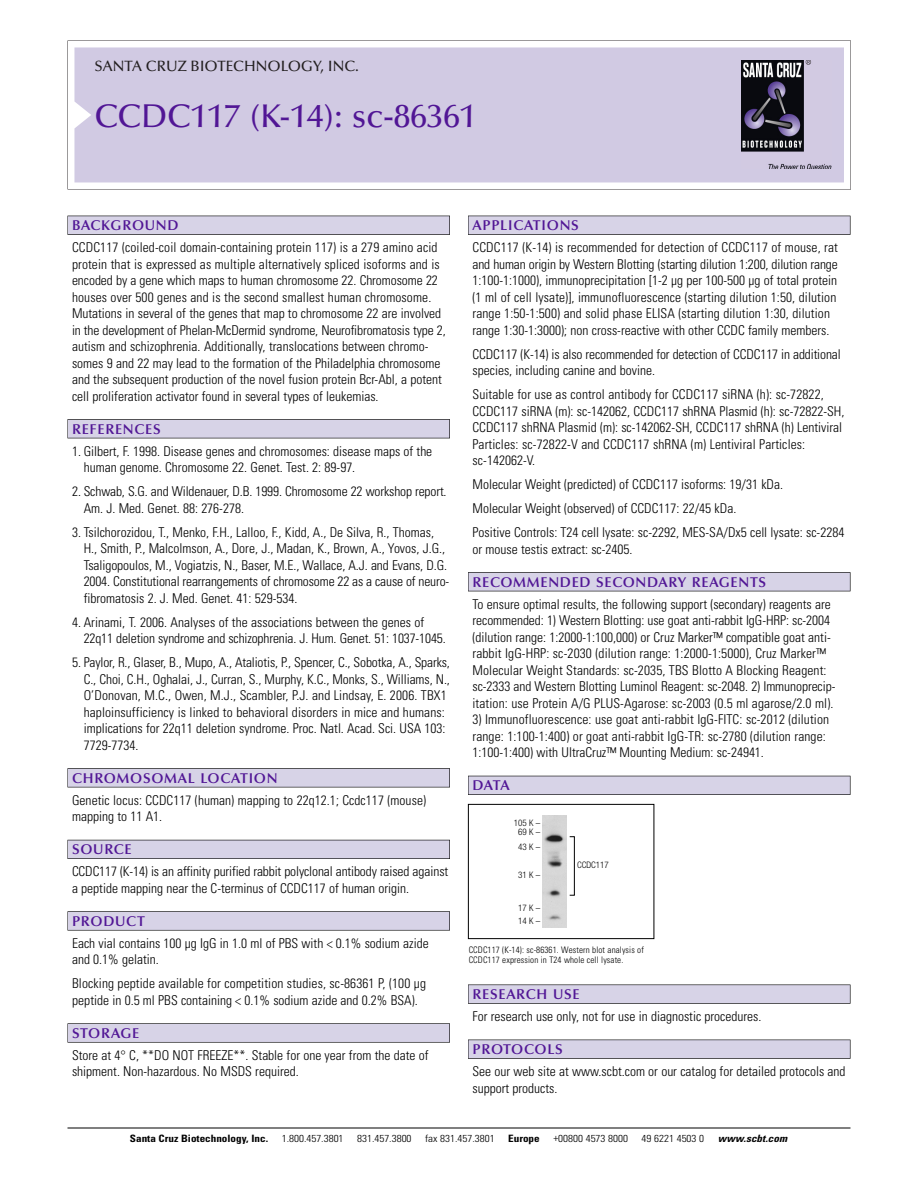
<style>
.page{position:relative;width:918px;height:1188px;background:#fff}
.page>*{position:absolute;margin:0;border:0;box-sizing:border-box;transform-origin:0 0}
.t1{font:500 33px "Optima";color:#511695}
.t2{font:500 15px "Optima";color:#231f20}
.t3{font:600 14.25px "Optima";letter-spacing:.05em;color:#511695}
.t4{font:300 condensed 13.5px/16.5px "Univers";color:#000}
.t5{font:300 condensed 10.2px "Univers";color:#000;scale:1.1 1}
.t6{font:700 condensed 10.2px "Univers";color:#000;scale:1.1 1}
.t7{font:italic 700 condensed 10.2px "Univers";letter-spacing:.005em;color:#000;scale:1.1 1}
.t8{font:300 condensed 9px/10.5px "Univers";letter-spacing:.015em;color:#000}
.t9{font:300 condensed 9px/9.8px "Helvetica Neue";color:#000;text-align:center}
</style>
<div class="page">
<svg style="left:68px;top:40px;width:783px;height:149px"></svg>
<div style="left:74px;top:47px;width:770px;height:135px;background:#d1cae3"></div>
<img style="left:741px;top:60px;width:90px;height:108px">
<div style="left:68px;top:216px;width:382px;height:19px;background:#525155"></div>
<div style="left:68px;top:216px;width:381px;height:18px;background:#d7d3e7"></div>
<div style="left:68px;top:419px;width:382px;height:19px;background:#525155"></div>
<div style="left:68px;top:420px;width:381px;height:18px;background:#d7d3e7"></div>
<div style="left:68px;top:768px;width:382px;height:19px;background:#545357"></div>
<div style="left:68px;top:769px;width:381px;height:18px;background:#d7d3e7"></div>
<div style="left:68px;top:840px;width:382px;height:19px;background:#54535a"></div>
<div style="left:68px;top:840px;width:381px;height:18px;background:#d7d3e7"></div>
<svg style="left:68px;top:911px;width:382px;height:20px"></svg>
<div style="left:68px;top:912px;width:381px;height:18px;background:#d7d3e7"></div>
<div style="left:68px;top:1023px;width:382px;height:20px;background:#626263"></div>
<div style="left:68px;top:1024px;width:381px;height:18px;background:#d7d3e7"></div>
<div style="left:468px;top:216px;width:382px;height:19px;background:#525155"></div>
<div style="left:468px;top:216px;width:382px;height:18px;background:#d7d3e7"></div>
<div style="left:468px;top:572px;width:382px;height:19px;background:#525155"></div>
<div style="left:468px;top:573px;width:382px;height:18px;background:#d7d3e7"></div>
<div style="left:468px;top:776px;width:382px;height:19px;background:#525158"></div>
<div style="left:468px;top:776px;width:382px;height:18px;background:#d7d3e7"></div>
<div style="left:468px;top:985px;width:382px;height:19px;background:#575759"></div>
<div style="left:468px;top:985px;width:382px;height:18px;background:#d7d3e7"></div>
<div style="left:468px;top:1040px;width:382px;height:19px;background:#545356"></div>
<div style="left:468px;top:1040px;width:382px;height:18px;background:#d7d3e7"></div>
<hr style="left:68px;top:1128px;width:782px;height:1px;background:#000">
<div style="left:468px;top:804px;width:186px;height:135px;border:1px solid #000"></div>
<img style="left:542px;top:815px;width:25px;height:113px">
<p class="t2" style="left:94px;top:61px;width:266px">SANTA CRUZ BIOTECHNOLOGY, INC.</p>
<h1 class="t1" style="left:94px;top:103px;width:383px">CCDC117 (K-14): sc-86361</h1>
<p class="t3" style="left:72px;top:219px;width:108px">BACKGROUND</p>
<p class="t4" style="left:72px;top:240px;width:375px">CCDC117 (coiled-coil domain-containing protein 117) is a 279 amino acid protein that is expressed as multiple alternatively spliced isoforms and is encoded by a gene which maps to human chromosome 22. Chromosome 22 houses over 500 genes and is the second smallest human chromosome.<br>Mutations in several of the genes that map to chromosome 22 are involved in the development of Phelan-McDermid syndrome, Neurofibromatosis type 2, autism and schizophrenia. Additionally, translocations between chromo&shy;somes 9 and 22 may lead to the formation of the Philadelphia chromosome and the subsequent production of the novel fusion protein Bcr-Abl, a potent cell proliferation activator found in several types of leukemias.</p>
<p class="t3" style="left:72px;top:423px;width:90px">REFERENCES</p>
<p class="t4" style="left:84px;top:444px;width:350px;text-indent:-12px">1. Gilbert, F. 1998. Disease genes and chromosomes: disease maps of the human genome. Chromosome 22. Genet. Test. 2: 89-97.</p>
<p class="t4" style="left:84px;top:484px;width:364px;text-indent:-12px">2. Schwab, S.G. and Wildenauer, D.B. 1999. Chromosome 22 workshop report.<br>Am. J. Med. Genet. 88: 276-278.</p>
<p class="t4" style="left:84px;top:525px;width:367px;text-indent:-12px">3. Tsilchorozidou, T., Menko, F.H., Lalloo, F., Kidd, A., De Silva, R., Thomas, H., Smith, P., Malcolmson, A., Dore, J., Madan, K., Brown, A., Yovos, J.G., Tsaligopoulos, M., Vogiatzis, N., Baser, M.E., Wallace, A.J. and Evans, D.G.<br>2004. Constitutional rearrangements of chromosome 22 as a cause of neuro&shy;fibromatosis 2. J. Med. Genet. 41: 529-534.</p>
<p class="t4" style="left:84px;top:615px;width:364px;text-indent:-12px">4. Arinami, T. 2006. Analyses of the associations between the genes of<br>22q11 deletion syndrome and schizophrenia. J. Hum. Genet. 51: 1037-1045.</p>
<p class="t4" style="left:84px;top:655px;width:368px;text-indent:-12px">5. Paylor, R., Glaser, B., Mupo, A., Ataliotis, P., Spencer, C., Sobotka, A., Sparks, C., Choi, C.H., Oghalai, J., Curran, S., Murphy, K.C., Monks, S., Williams, N., O’Donovan, M.C., Owen, M.J., Scambler, P.J. and Lindsay, E. 2006. TBX1 haploinsufficiency is linked to behavioral disorders in mice and humans: implications for 22q11 deletion syndrome. Proc. Natl. Acad. Sci. USA 103:<br>7729-7734.</p>
<p class="t3" style="left:72px;top:772px;width:207px">CHROMOSOMAL LOCATION</p>
<p class="t4" style="left:72px;top:793px;width:356px">Genetic locus: CCDC117 (human) mapping to 22q12.1; Ccdc117 (mouse) mapping to 11 A1.</p>
<p class="t3" style="left:72px;top:844px;width:61px">SOURCE</p>
<p class="t4" style="left:72px;top:864px;width:378px">CCDC117 (K-14) is an affinity purified rabbit polyclonal antibody raised against a peptide mapping near the C-terminus of CCDC117 of human origin.</p>
<p class="t3" style="left:72px;top:915px;width:74px">PRODUCT</p>
<p class="t4" style="left:72px;top:936px;width:358px">Each vial contains 100 µg IgG in 1.0 ml of PBS with &lt; 0.1% sodium azide and 0.1% gelatin.</p>
<p class="t4" style="left:72px;top:976px;width:356px">Blocking peptide available for competition studies, sc-86361 P, (100 µg peptide in 0.5 ml PBS containing &lt; 0.1% sodium azide and 0.2% BSA).</p>
<p class="t3" style="left:72px;top:1027px;width:69px">STORAGE</p>
<p class="t4" style="left:72px;top:1048px;width:358px">Store at 4° C, **DO NOT FREEZE**. Stable for one year from the date of shipment. Non-hazardous. No MSDS required.</p>
<p class="t3" style="left:473px;top:219px;width:108px">APPLICATIONS</p>
<p class="t4" style="left:473px;top:240px;width:367px">CCDC117 (K-14) is recommended for detection of CCDC117 of mouse, rat and human origin by Western Blotting (starting dilution 1:200, dilution range 1:100-1:1000), immunoprecipitation [1-2 µg per 100-500 µg of total protein (1 ml of cell lysate)], immunofluorescence (starting dilution 1:50, dilution range 1:50-1:500) and solid phase ELISA (starting dilution 1:30, dilution range 1:30-1:3000); non cross-reactive with other CCDC family members.</p>
<p class="t4" style="left:473px;top:347px;width:370px">CCDC117 (K-14) is also recommended for detection of CCDC117 in additional species, including canine and bovine.</p>
<p class="t4" style="left:473px;top:387px;width:373px">Suitable for use as control antibody for CCDC117 siRNA (h): sc-72822, CCDC117 siRNA (m): sc-142062, CCDC117 shRNA Plasmid (h): sc-72822-SH, CCDC117 shRNA Plasmid (m): sc-142062-SH, CCDC117 shRNA (h) Lentiviral Particles: sc-72822-V and CCDC117 shRNA (m) Lentiviral Particles: sc-142062-V.</p>
<p class="t4" style="left:473px;top:473px;width:373px;line-height:24px">Molecular Weight (predicted) of CCDC117 isoforms: 19/31 kDa.<br>Molecular Weight (observed) of CCDC117: 22/45 kDa.<br>Positive Controls: T24 cell lysate: sc-2292, MES-SA/Dx5 cell lysate: sc-2284</p>
<p class="t4" style="left:473px;top:542px;width:162px">or mouse testis extract: sc-2405.</p>
<p class="t3" style="left:473px;top:576px;width:295px">RECOMMENDED SECONDARY REAGENTS</p>
<p class="t4" style="left:473px;top:597px;width:364px">To ensure optimal results, the following support (secondary) reagents are recommended: 1) Western Blotting: use goat anti-rabbit IgG-HRP: sc-2004 (dilution range: 1:2000-1:100,000) or Cruz Marker™ compatible goat anti&shy;rabbit IgG-HRP: sc-2030 (dilution range: 1:2000-1:5000), Cruz Marker™ Molecular Weight Standards: sc-2035, TBS Blotto A Blocking Reagent: sc-2333 and Western Blotting Luminol Reagent: sc-2048. 2) Immunoprecip&shy;itation: use Protein A/G PLUS-Agarose: sc-2003 (0.5 ml agarose/2.0 ml).</p>
<p class="t4" style="left:473px;top:712px;width:358px">3) Immunofluorescence: use goat anti-rabbit IgG-FITC: sc-2012 (dilution range: 1:100-1:400) or goat anti-rabbit IgG-TR: sc-2780 (dilution range:<br>1:100-1:400) with UltraCruz™ Mounting Medium: sc-24941.</p>
<p class="t3" style="left:473px;top:780px;width:39px">DATA</p>
<p class="t9" style="left:514px;top:818px;width:28px">105 K –<br>69K–</p>
<p class="t9" style="left:518px;top:842px;width:24px">43K–</p>
<p class="t9" style="left:518px;top:871px;width:24px">31K–</p>
<p class="t9" style="left:518px;top:903px;width:24px;line-height:12.9px;text-align:left">17K–<br>14K–</p>
<p class="t9" style="left:577px;top:861px;width:33px">CCDC117</p>
<p class="t8" style="left:469px;top:945px;width:177px">CCDC117 (K-14): sc-86361. Western blot analysis of<br>CCDC117 expression in T24 whole cell lysate.</p>
<p class="t3" style="left:473px;top:988px;width:109px">RESEARCH USE</p>
<p class="t4" style="left:473px;top:1009px;width:290px">For research use only, not for use in diagnostic procedures.</p>
<p class="t3" style="left:473px;top:1043px;width:92px">PROTOCOLS</p>
<p class="t4" style="left:473px;top:1064px;width:375px">See our web site at www.scbt.com or our catalog for detailed protocols and support products.</p>
<p class="t6" style="left:130px;top:1135px;width:127px">Santa Cruz Biotechnology, Inc.</p>
<p class="t5" style="left:282px;top:1135px;width:58px">1.800.457.3801</p>
<p class="t5" style="left:357px;top:1135px;width:51px">831.457.3800</p>
<p class="t5" style="left:425px;top:1135px;width:65px">fax 831.457.3801</p>
<p class="t6" style="left:508px;top:1135px;width:30px">Europe</p>
<p class="t5" style="left:553px;top:1135px;width:69px">+00800 4573 8000</p>
<p class="t5" style="left:642px;top:1135px;width:58px">49 6221 4503 0</p>
<p class="t7" style="left:718px;top:1135px;width:64px">www.scbt.com</p>
</div>
